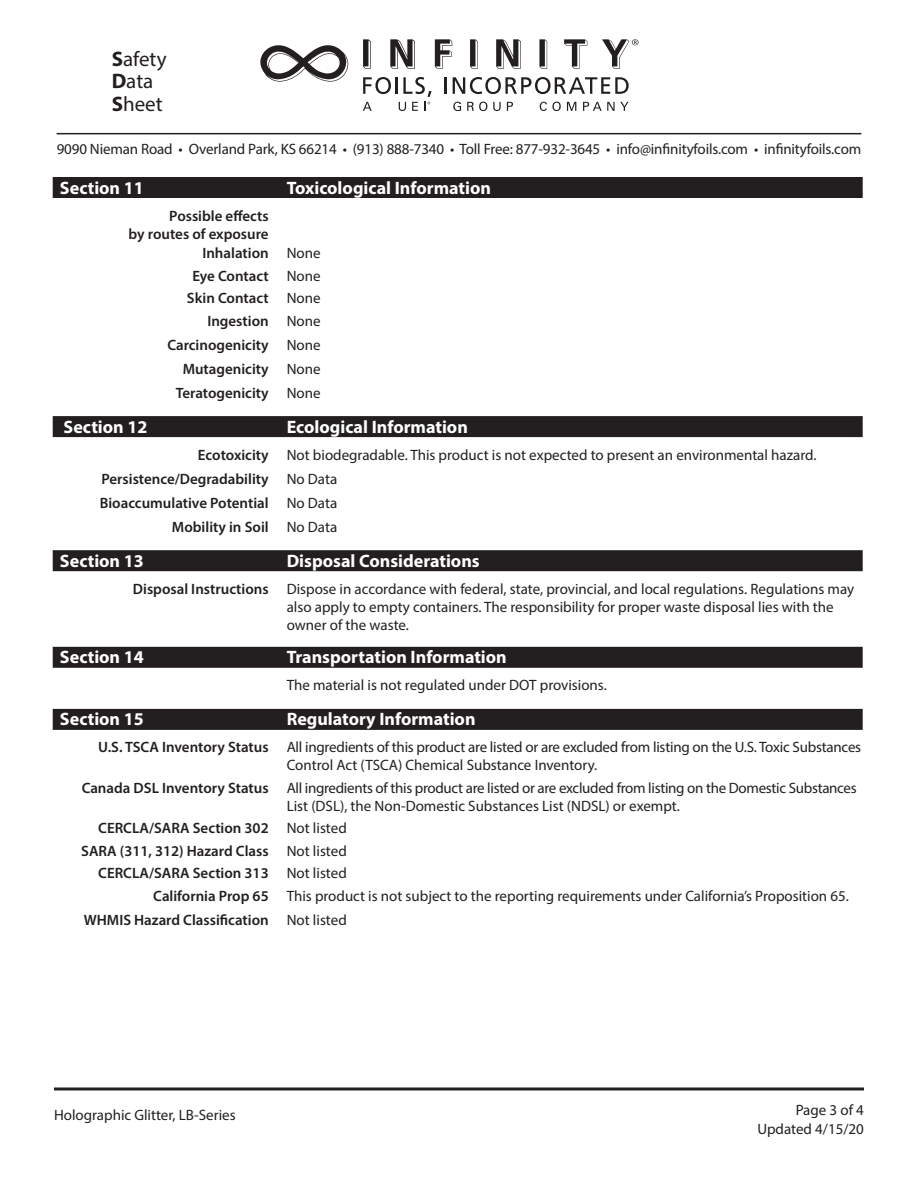
<style>
.page{position:relative;width:918px;height:1188px;background:#fff}
.page>*{position:absolute;margin:0;border:0;box-sizing:border-box;transform-origin:0 0}
.t1{font:21px/22.5px "Myriad Pro";color:#231f20}
.White_Header_Black_R{font:700 18px "Myriad Pro";color:#fff}
.t2{font:15px/18px "Myriad Pro";color:#231f20}
.t3{font:600 15px/18px "Myriad Pro";color:#231f20;text-align:right}
.t4{font:15px/18px "Myriad Pro";letter-spacing:-.02em;color:#231f20}
.s1{font-weight:700}
.s2{font-weight:400}
.s3{font-weight:600}
</style>
<div class="page">
<hr style="left:54px;top:1087px;width:810px;height:3px;background:#231f20">
<svg style="left:363px;top:39px;width:8px;height:30px"></svg>
<svg style="left:390px;top:39px;width:25px;height:30px"></svg>
<svg style="left:435px;top:39px;width:17px;height:30px"></svg>
<svg style="left:470px;top:39px;width:8px;height:30px"></svg>
<svg style="left:496px;top:39px;width:25px;height:30px"></svg>
<svg style="left:539px;top:39px;width:8px;height:30px"></svg>
<svg style="left:564px;top:39px;width:23px;height:30px"></svg>
<svg style="left:602px;top:39px;width:37px;height:30px"></svg>
<svg style="left:260px;top:45px;width:89px;height:37px"></svg>
<svg style="left:445px;top:77px;width:2px;height:17px"></svg>
<svg style="left:453px;top:77px;width:176px;height:17px"></svg>
<svg style="left:363px;top:77px;width:69px;height:34px"></svg>
<svg style="left:453px;top:102px;width:8px;height:9px"></svg>
<svg style="left:467px;top:102px;width:20px;height:9px"></svg>
<svg style="left:493px;top:102px;width:8px;height:9px"></svg>
<svg style="left:507px;top:102px;width:6px;height:9px"></svg>
<svg style="left:540px;top:102px;width:21px;height:9px"></svg>
<svg style="left:567px;top:102px;width:9px;height:9px"></svg>
<svg style="left:583px;top:102px;width:46px;height:9px"></svg>
<hr style="left:57px;top:133px;width:804px;height:1px;background:#231f20">
<div style="left:53px;top:177px;width:810px;height:21px;background:#231f20"></div>
<div style="left:53px;top:416px;width:810px;height:21px;background:#231f20"></div>
<div style="left:53px;top:550px;width:810px;height:21px;background:#231f20"></div>
<div style="left:53px;top:647px;width:810px;height:21px;background:#231f20"></div>
<div style="left:53px;top:709px;width:810px;height:21px;background:#231f20"></div>
<h1 class="t1" style="left:112px;top:47px;width:56px"><span class="s1">S</span>afety<br><span class="s1">D</span>ata<br><span class="s1">S</span>heet</h1>
<p class="t2" style="left:57px;top:140px;width:806px">9090 Nieman Road • Overland Park, KS 66214 • (913) 888-7340 • Toll Free: 877-932-3645 • info@infinityfoils.com • infinityfoils.com</p>
<p class="White_Header_Black_R" style="left:60px;top:176px;width:85px">Section 11</p>
<p class="White_Header_Black_R" style="left:287px;top:176px;width:206px">Toxicological Information</p>
<p class="t3" style="left:129px;top:206px;width:142px">Possible effects<br>by routes of exposure</p>
<p class="t3" style="left:202px;top:244px;width:120px">Inhalation <span class="s2">None</span></p>
<p class="t3" style="left:192px;top:266px;width:130px">Eye Contact <span class="s2">None</span></p>
<p class="t3" style="left:187px;top:289px;width:135px">Skin Contact <span class="s2">None</span></p>
<p class="t3" style="left:207px;top:311px;width:115px">Ingestion <span class="s2">None</span></p>
<p class="t3" style="left:167px;top:335px;width:155px">Carcinogenicity <span class="s2">None</span></p>
<p class="t3" style="left:183px;top:359px;width:139px">Mutagenicity <span class="s2">None</span></p>
<p class="t3" style="left:176px;top:383px;width:146px">Teratogenicity <span class="s2">None</span></p>
<p class="White_Header_Black_R" style="left:64px;top:415px;width:85px">Section 12</p>
<p class="White_Header_Black_R" style="left:287px;top:415px;width:183px">Ecological Information</p>
<p class="t2" style="left:198px;top:445px;width:620px"><span class="s3">Ecotoxicity</span> Not biodegradable. This product is not expected to present an environmental hazard.</p>
<p class="t3" style="left:102px;top:469px;width:237px">Persistence/Degradability <span class="s2">No Data</span></p>
<p class="t3" style="left:100px;top:493px;width:239px">Bioaccumulative Potential <span class="s2">No Data</span></p>
<p class="t3" style="left:172px;top:517px;width:167px">Mobility in Soil <span class="s2">No Data</span></p>
<p class="White_Header_Black_R" style="left:60px;top:549px;width:85px">Section 13</p>
<p class="White_Header_Black_R" style="left:287px;top:549px;width:195px">Disposal Considerations</p>
<p class="t2" style="left:287px;top:579px;width:569px;text-indent:-154px"><span class="s3">Disposal Instructions</span> Dispose in accordance with federal, state, provincial, and local regulations. Regulations may also apply to empty containers. The responsibility for proper waste disposal lies with the owner of the waste.</p>
<p class="White_Header_Black_R" style="left:60px;top:645px;width:85px">Section 14</p>
<p class="White_Header_Black_R" style="left:287px;top:645px;width:222px">Transportation Information</p>
<p class="t2" style="left:287px;top:676px;width:322px">The material is not regulated under DOT provisions.</p>
<p class="White_Header_Black_R" style="left:60px;top:708px;width:85px">Section 15</p>
<p class="White_Header_Black_R" style="left:287px;top:708px;width:190px">Regulatory Information</p>
<p class="t2" style="left:287px;top:738px;width:576px;text-indent:-189px"><span class="s3">U.S. TSCA Inventory Status</span> All ingredients of this product are listed or are excluded from listing on the U.S. Toxic Substances<br>Control Act (TSCA) Chemical Substance Inventory.</p>
<p class="t4" style="left:287px;top:779px;width:572px;text-indent:-205px"><span class="s3">Canada DSL Inventory Status</span> All ingredients of this product are listed or are excluded from listing on the Domestic Substances<br>List (DSL), the Non-Domestic Substances List (NDSL) or exempt.</p>
<p class="t3" style="left:98px;top:819px;width:250px">CERCLA/SARA Section 302 <span class="s2">Not listed</span></p>
<p class="t3" style="left:81px;top:841px;width:267px">SARA (311, 312) Hazard Class <span class="s2">Not listed</span></p>
<p class="t3" style="left:98px;top:864px;width:250px">CERCLA/SARA Section 313 <span class="s2">Not listed</span></p>
<p class="t2" style="left:153px;top:887px;width:697px"><span class="s3">California Prop 65</span> This product is not subject to the reporting requirements under California’s Proposition 65.</p>
<p class="t3" style="left:84px;top:910px;width:264px">WHMIS Hazard Classification <span class="s2">Not listed</span></p>
<p class="t2" style="left:54px;top:1105px;width:183px">Holographic Glitter, LB-Series</p>
<p class="t2" style="left:757px;top:1099px;width:108px;line-height:19.5px;text-align:right">Page 3 of 4<br>Updated 4/15/20</p>
</div>
